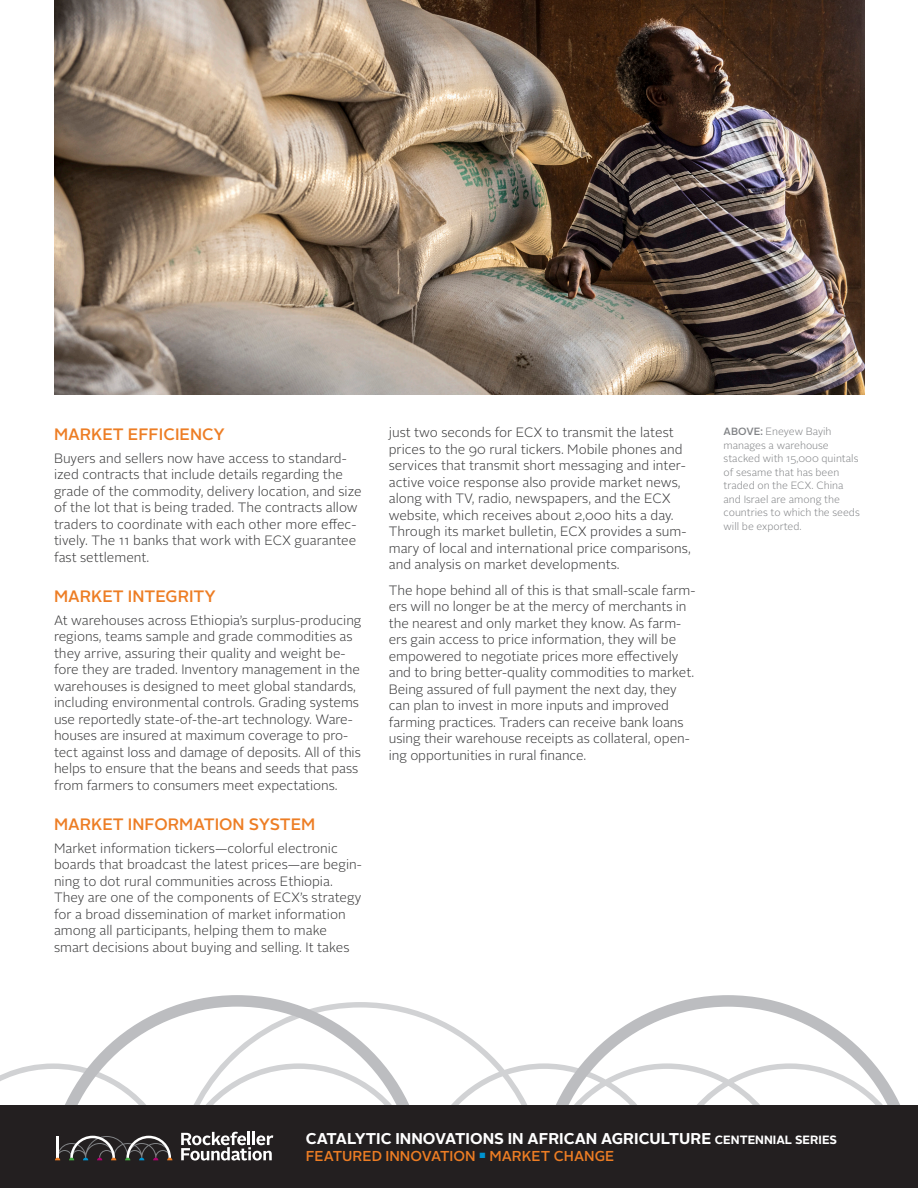
<style>
.page{position:relative;width:918px;height:1188px;background:#fff}
.page>*{position:absolute;margin:0;border:0;box-sizing:border-box;transform-origin:0 0}
.Head_B{font:500 16.5px "Alright Sans";color:#ed7d24}
.Head_A{font:700 15.6px "Alright Sans";color:#fff}
.Head_A-2{font:500 14.4px "Alright Sans";color:#ed7d24}
.Body{font:300 13.5px/16.5px "Alright Sans";color:#383839}
.t1{font:300 10.5px/13.5px "Alright Sans";color:#808285}
.s1{font-weight:500}
.s2{font-size:12px}
</style>
<div class="page">
<svg style="left:0;top:1014px;width:538px;height:91px"></svg>
<svg style="left:47px;top:995px;width:380px;height:110px"></svg>
<svg style="left:538px;top:995px;width:362px;height:110px"></svg>
<div style="left:0;top:1105px;width:918px;height:83px;background:#231f20"></div>
<img style="left:55px;top:0;width:810px;height:394px">
<svg style="left:181px;top:1132px;width:92px;height:29px"></svg>
<svg style="left:55px;top:1136px;width:117px;height:24px"></svg>
<p class="Head_B" style="left:54px;top:423px;width:172px">MARKET EFFICIENCY</p>
<p class="Body" style="left:54px;top:450px;width:309px">Buyers and sellers now have access to standard&shy;ized contracts that include details regarding the grade of the commodity, delivery location, and size of the lot that is being traded. The contracts allow traders to coordinate with each other more effec&shy;tively. The 11 banks that work with ECX guarantee fast settlement.</p>
<p class="Head_B" style="left:54px;top:585px;width:163px">MARKET INTEGRITY</p>
<p class="Body" style="left:54px;top:612px;width:309px">At warehouses across Ethiopia’s surplus-producing regions, teams sample and grade commodities as they arrive, assuring their quality and weight be&shy;fore they are traded. Inventory management in the warehouses is designed to meet global standards, including environmental controls. Grading systems use reportedly state-of-the-art technology. Ware&shy;houses are insured at maximum coverage to pro&shy;tect against loss and damage of deposits. All of this helps to ensure that the beans and seeds that pass from farmers to consumers meet expectations.</p>
<p class="Head_B" style="left:54px;top:813px;width:263px">MARKET INFORMATION SYSTEM</p>
<p class="Body" style="left:54px;top:840px;width:309px">Market information tickers—colorful electronic boards that broadcast the latest prices—are begin&shy;ning to dot rural communities across Ethiopia.<br>They are one of the components of ECX’s strategy for a broad dissemination of market information among all participants, helping them to make smart decisions about buying and selling. It takes</p>
<p class="Body" style="left:389px;top:425px;width:304px">just two seconds for ECX to transmit the latest prices to the 90 rural tickers. Mobile phones and services that transmit short messaging and inter&shy;active voice response also provide market news, along with TV, radio, newspapers, and the ECX website, which receives about 2,000 hits a day.<br>Through its market bulletin, ECX provides a sum&shy;mary of local and international price comparisons, and analysis on market developments.</p>
<p class="Body" style="left:389px;top:582px;width:308px">The hope behind all of this is that small-scale farm&shy;ers will no longer be at the mercy of merchants in the nearest and only market they know. As farm&shy;ers gain access to price information, they will be empowered to negotiate prices more effectively and to bring better-quality commodities to market.<br>Being assured of full payment the next day, they can plan to invest in more inputs and improved farming practices. Traders can receive bank loans using their warehouse receipts as collateral, open&shy;ing opportunities in rural finance.</p>
<p class="t1" style="left:724px;top:425px;width:138px"><span class="s1">ABOVE:</span> Eneyew Bayih manages a warehouse stacked with 15,000 quintals of sesame that has been traded on the ECX. China and Israel are among the countries to which the seeds will be exported.</p>
<p class="Head_A" style="left:306px;top:1128px;width:533px">CATALYTIC INNOVATIONS IN AFRICAN AGRICULTURE <span class="s2">CENTENNIAL SERIES</span></p>
<p class="Head_A-2" style="left:306px;top:1147px;width:310px">FEATURED INNOVATION <sup>■</sup> MARKET CHANGE</p>
</div>
